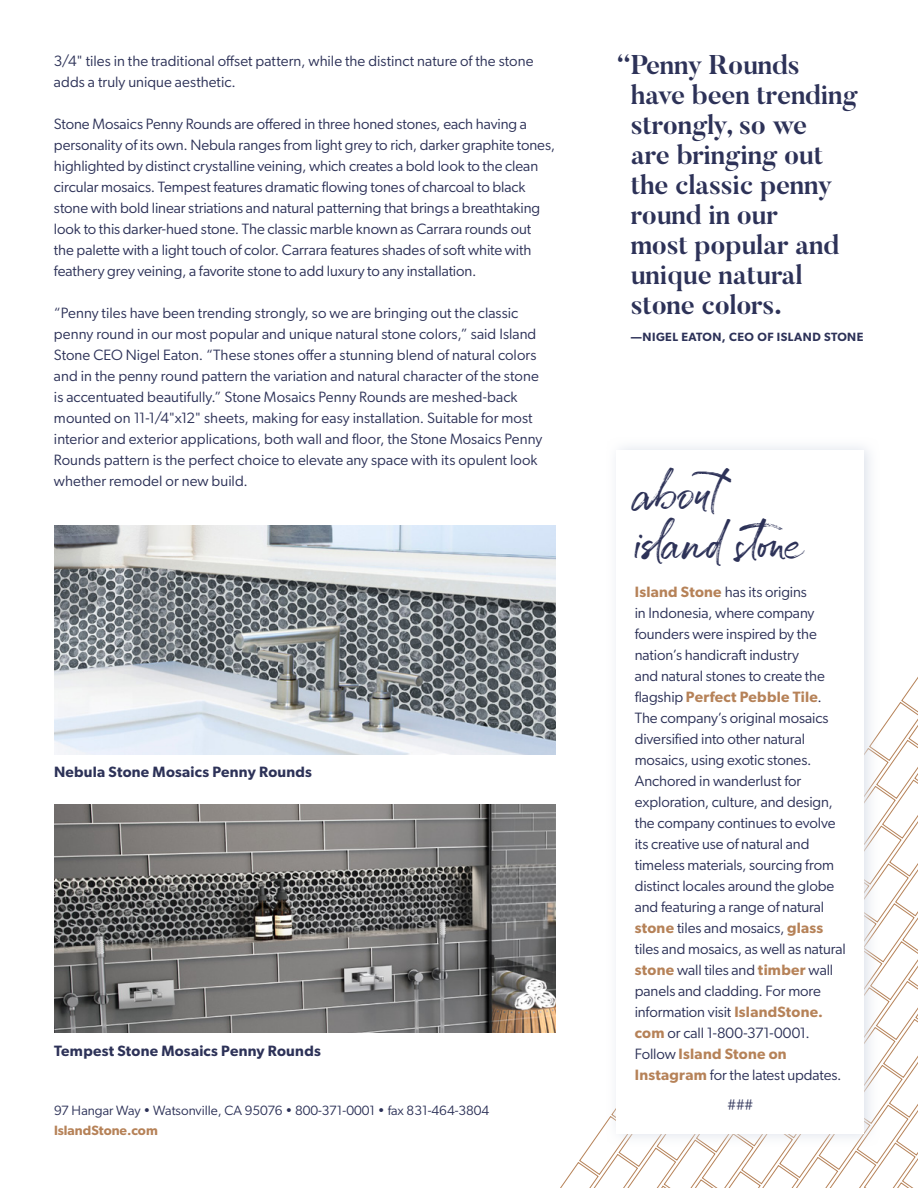
<style>
.page{position:relative;width:918px;height:1188px;background:#fff}
.page>*{position:absolute;margin:0;border:0;box-sizing:border-box;transform-origin:0 0}
.t1{font:42px/51px "Gustavson Script";color:#2d3258}
.t2{font:700 27px/30px "Butler";letter-spacing:-.01em;color:#2d3258}
.t3{font:15px/21px "Gibson";letter-spacing:-.005em;color:#2d3258}
.t4{font:600 15px "Gibson";letter-spacing:.015em;color:#2d3258}
.t5{font:13.5px "Gibson";color:#2d3258}
.t6{font:600 13.5px "Gibson";color:#b68258}
.t7{font:600 12px "Gibson";letter-spacing:.04em;color:#2d3258}
.s1{font-weight:600;color:#b68258}
</style>
<div class="page">
<svg style="left:546px;top:677px;width:372px;height:511px"></svg>
<svg style="left:606px;top:446px;width:275px;height:701px"></svg>
<div style="left:617px;top:450px;width:247px;height:684px;background:#fff"></div>
<img style="left:54px;top:804px;width:502px;height:229px">
<img style="left:54px;top:526px;width:502px;height:228px">
<p class="t3" style="left:54px;top:50px;width:481px">3/4" tiles in the traditional offset pattern, while the distinct nature of the stone adds a truly unique aesthetic.</p>
<p class="t3" style="left:54px;top:113px;width:503px">Stone Mosaics Penny Rounds are offered in three honed stones, each having a personality of its own. Nebula ranges from light grey to rich, darker graphite tones, highlighted by distinct crystalline veining, which creates a bold look to the clean circular mosaics. Tempest features dramatic flowing tones of charcoal to black stone with bold linear striations and natural patterning that brings a breathtaking look to this darker-hued stone. The classic marble known as Carrara rounds out<br>the palette with a light touch of color. Carrara features shades of soft white with feathery grey veining, a favorite stone to add luxury to any installation.</p>
<p class="t3" style="left:54px;top:302px;width:490px">“Penny tiles have been trending strongly, so we are bringing out the classic penny round in our most popular and unique natural stone colors,” said Island Stone CEO Nigel Eaton. “These stones offer a stunning blend of natural colors and in the penny round pattern the variation and natural character of the stone is accentuated beautifully.” Stone Mosaics Penny Rounds are meshed-back mounted on 11-1/4"x12" sheets, making for easy installation. Suitable for most interior and exterior applications, both wall and floor, the Stone Mosaics Penny Rounds pattern is the perfect choice to elevate any space with its opulent look whether remodel or new build.</p>
<p class="t4" style="left:54px;top:763px;width:260px">Nebula Stone Mosaics Penny Rounds</p>
<p class="t4" style="left:54px;top:1042px;width:268px">Tempest Stone Mosaics Penny Rounds</p>
<p class="t5" style="left:54px;top:1103px;width:437px">97 Hangar Way • Watsonville, CA 95076 • 800-371-0001 • fax 831-464-3804</p>
<p class="t6" style="left:54px;top:1122px;width:105px">IslandStone.com</p>
<h2 class="t2" style="left:631px;top:50px;width:229px;text-indent:-14px">“Penny Rounds have been trending strongly, so we<br>are bringing out the classic penny round in our<br>most popular and unique natural stone colors.</h2>
<p class="t7" style="left:631px;top:330px;width:234px">—NIGEL EATON, CEO OF ISLAND STONE</p>
<h1 class="t1" style="left:635px;top:467px;width:171px">about island stone</h1>
<p class="t3" style="left:635px;top:582px;width:213px"><span class="s1">Island Stone</span> has its origins<br>in Indonesia, where company founders were inspired by the nation’s handicraft industry<br>and natural stones to create the flagship <span class="s1">Perfect Pebble Tile</span>.<br>The company’s original mosaics diversified into other natural mosaics, using exotic stones.<br>Anchored in wanderlust for exploration, culture, and design, the company continues to evolve its creative use of natural and timeless materials, sourcing from distinct locales around the globe and featuring a range of natural <span class="s1">stone</span> tiles and mosaics, <span class="s1">glass </span>tiles and mosaics, as well as natural <span class="s1">stone</span> wall tiles and <span class="s1">timber</span> wall panels and cladding. For more information visit <span class="s1">IslandStone. com</span> or call 1-800-371-0001.<br>Follow <span class="s1">Island Stone on<br>Instagram</span> for the latest updates.</p>
<p class="t3" style="left:727px;top:1095px;width:27px">###</p>
</div>
